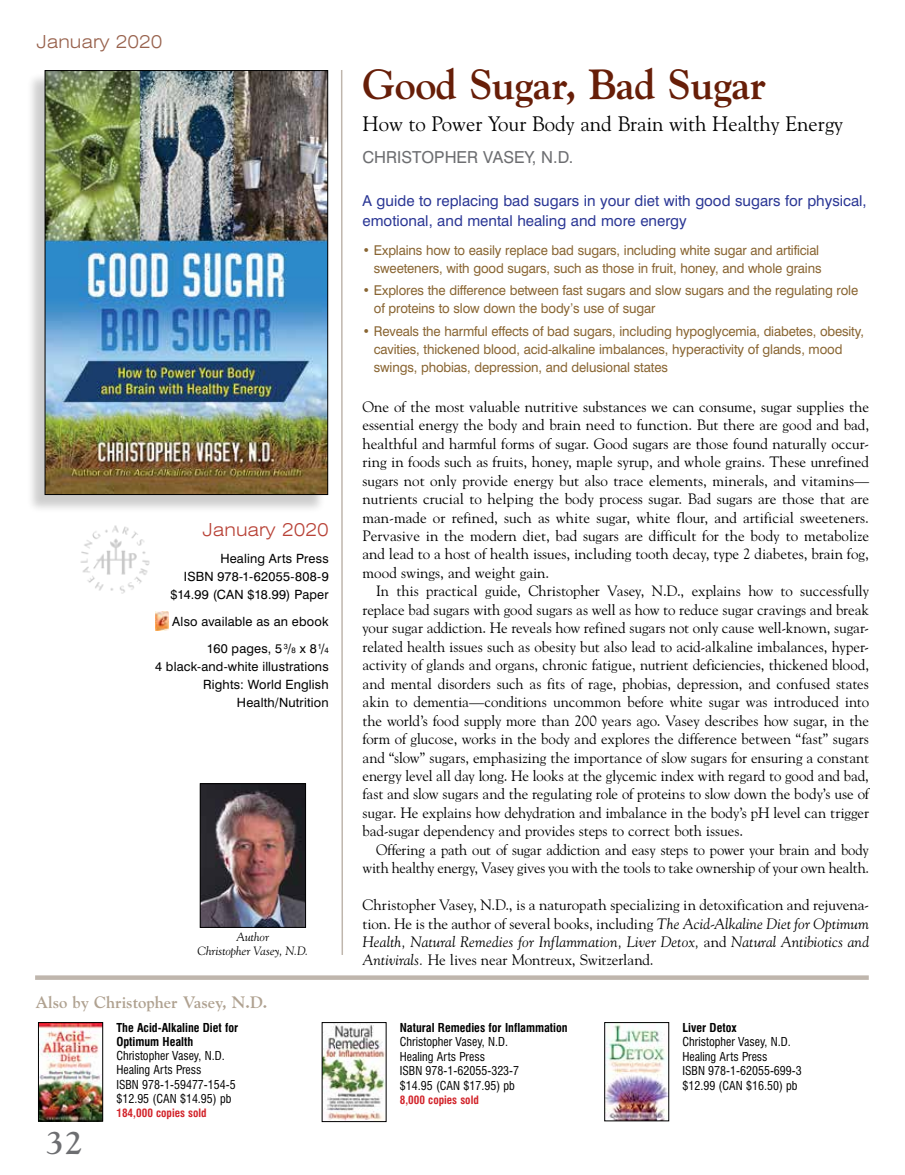
<style>
.page{position:relative;width:905px;height:1175px;background:#fff}
.page>*{position:absolute;margin:0;border:0;box-sizing:border-box;transform-origin:0 0}
.t1{font:700 42px "Goudy Std";letter-spacing:-.01em;color:#671e08}
.t2{font:700 33px "Goudy Std";color:#6d6e71}
.t3{font:21px "Goudy Old Style BT";color:#000}
.t4{font:300 expanded 18px "Swiss 721 BT";color:#b84237}
.t5{font:300 expanded 18px "Swiss 721 BT";color:#98624d}
.t6{font:700 16.5px "Goudy Std";color:#b0a291}
.t7{font:16.5px "Swiss 721 BT";color:#6d6e71}
.t8{font:15px/18.5px "Goudy Std";letter-spacing:-.005em;color:#000;text-align:justify}
.t9{font:15px/18.5px "Goudy Old Style BT";letter-spacing:-.01em;color:#000;text-align:justify}
.t10{font:15px/19.5px "Swiss 721 BT";color:#2b3795}
.t11{font:13.5px/18px "Swiss 721 BT";letter-spacing:-.01em;color:#896532}
.t12{font:12.75px/18px "Swiss 721 BT";letter-spacing:.015em;color:#000;text-align:right}
.t13{font:condensed 12px/14.4px "Swiss 721 BT";color:#000}
.t14{font:700 condensed 12px/13.5px "Swiss 721 BT";color:#000}
.t15{font:italic 12px/13.5px "Goudy Old Style BT";color:#000;text-align:center}
.t16{font:700 condensed 11.25px "Swiss 721 BT";color:#d2232a}
.s1{font-size:7.95px}
.s2{font-style:italic}
</style>
<div class="page">
<svg style="left:35px;top:975px;width:833px;height:4px;background:#c5bcb4"></svg>
<img style="left:40px;top:1024px;width:61px;height:95px">
<div style="left:38px;top:1022px;width:65px;height:99px;border:1px solid #000"></div>
<img style="left:606px;top:1024px;width:61px;height:95px">
<div style="left:604px;top:1022px;width:65px;height:99px;border:1px solid #000"></div>
<img style="left:324px;top:1024px;width:60px;height:95px">
<img style="left:80px;top:525px;width:70px;height:69px">
<img style="left:156px;top:611px;width:12px;height:19px">
<svg style="left:341px;top:70px;width:2px;height:885px;background:#cec7c1"></svg>
<div style="left:26px;top:73px;width:299px;height:440px;background:#000;opacity:.2"></div>
<img style="left:47px;top:72px;width:279px;height:421px">
<div style="left:45px;top:70px;width:283px;height:425px;border:1px solid #000"></div>
<img style="left:202px;top:785px;width:102px;height:140px">
<div style="left:200px;top:783px;width:106px;height:144px;border:1px solid #000"></div>
<p class="t5" style="left:36px;top:30px;width:128px">January 2020</p>
<p class="t4" style="left:202px;top:519px;width:128px">January 2020</p>
<p class="t12" style="left:170px;top:549px;width:160px">Healing Arts Press<br>ISBN 978-1-62055-808-9 $14.99 (CAN $18.99) Paper</p>
<p class="t12" style="left:172px;top:608px;width:158px;line-height:27px">Also available as an ebook<br>160 pages, 5 <sup>3</sup>/<span class="s1">8</span> x 8<sup>1</sup>/<span class="s1">4</span></p>
<p class="t12" style="left:155px;top:657px;width:175px">4 black-and-white illustrations<br>Rights: World English<br>Health/Nutrition</p>
<p class="t15" style="left:197px;top:930px;width:112px">Author<br>Christopher Vasey, N.D.</p>
<p class="t6" style="left:35px;top:992px;width:233px">Also by Christopher Vasey, N.D.</p>
<h2 class="t2" style="left:46px;top:1123px;width:38px">32</h2>
<p class="t14" style="left:116px;top:1020px;width:123px">The Acid-Alkaline Diet for<br>Optimum Health</p>
<p class="t13" style="left:116px;top:1048px;width:121px">Christopher Vasey, N.D.<br>Healing Arts Press<br>ISBN 978-1-59477-154-5 $12.95 (CAN $14.95) pb</p>
<p class="t16" style="left:116px;top:1106px;width:92px">184,000 copies sold</p>
<h1 class="t1" style="left:362px;top:59px;width:405px">Good Sugar, Bad Sugar</h1>
<h3 class="t3" style="left:362px;top:111px;width:482px">How to Power Your Body and Brain with Healthy Energy</h3>
<p class="t7" style="left:362px;top:147px;width:212px">CHRISTOPHER VASEY, N.D.</p>
<p class="t10" style="left:362px;top:191px;width:505px">A guide to replacing bad sugars in your diet with good sugars for physical, emotional, and mental healing and more energy</p>
<p class="t11" style="left:362px;top:241px;width:460px;text-align:right">• Explains how to easily replace bad sugars, including white sugar and artificial sweeteners, with good sugars, such as those in fruit, honey, and whole grains</p>
<p class="t11" style="left:374px;top:281px;width:486px;text-indent:-11px">• Explores the difference between fast sugars and slow sugars and the regulating role of proteins to slow down the body’s use of sugar</p>
<p class="t11" style="left:374px;top:322px;width:491px;text-indent:-11px">• Reveals the harmful effects of bad sugars, including hypoglycemia, diabetes, obesity, cavities, thickened blood, acid-alkaline imbalances, hyperactivity of glands, mood swings, phobias, depression, and delusional states</p>
<p class="t8" style="left:362px;top:397px;width:508px">One of the most valuable nutritive substances we can consume, sugar supplies the essential energy the body and brain need to function. But there are good and bad, healthful and harmful forms of sugar. Good sugars are those found naturally occur&shy;ring in foods such as fruits, honey, maple syrup, and whole grains. These unrefined sugars not only provide energy but also trace elements, minerals, and vitamins— nutrients crucial to helping the body process sugar. Bad sugars are those that are man-made or refined, such as white sugar, white flour, and artificial sweeteners.<br>Pervasive in the modern diet, bad sugars are difficult for the body to metabolize and lead to a host of health issues, including tooth decay, type 2 diabetes, brain fog, mood swings, and weight gain.</p>
<p class="t9" style="left:362px;top:581px;width:508px;text-indent:14px">In this practical guide, Christopher Vasey, N.D., explains how to successfully replace bad sugars with good sugars as well as how to reduce sugar cravings and break your sugar addiction. He reveals how refined sugars not only cause well-known, sugar&shy;related health issues such as obesity but also lead to acid-alkaline imbalances, hyper&shy;activity of glands and organs, chronic fatigue, nutrient deficiencies, thickened blood, and mental disorders such as fits of rage, phobias, depression, and confused states akin to dementia—conditions uncommon before white sugar was introduced into the world’s food supply more than 200 years ago. Vasey describes how sugar, in the form of glucose, works in the body and explores the difference between “fast” sugars and “slow” sugars, emphasizing the importance of slow sugars for ensuring a constant energy level all day long. He looks at the glycemic index with regard to good and bad, fast and slow sugars and the regulating role of proteins to slow down the body’s use of sugar. He explains how dehydration and imbalance in the body’s pH level can trigger bad-sugar dependency and provides steps to correct both issues.</p>
<p class="t8" style="left:362px;top:840px;width:508px;text-align:right">Offering a path out of sugar addiction and easy steps to power your brain and body with healthy energy, Vasey gives you with the tools to take ownership of your own health.</p>
<p class="t8" style="left:362px;top:895px;width:508px">Christopher Vasey, N.D., is a naturopath specializing in detoxification and rejuvena&shy;tion. He is the author of several books, including <span class="s2">The Acid-Alkaline Diet for Optimum Health, Natural Remedies for Inflammation, Liver Detox,</span> and <span class="s2">Natural Antibiotics and Antivirals.</span> He lives near Montreux, Switzerland.</p>
<p class="t14" style="left:400px;top:1020px;width:169px">Natural Remedies for Inflammation</p>
<p class="t13" style="left:400px;top:1034px;width:121px">Christopher Vasey, N.D.<br>Healing Arts Press<br>ISBN 978-1-62055-323-7 $14.95 (CAN $17.95) pb</p>
<p class="t16" style="left:400px;top:1093px;width:80px">8,000 copies sold</p>
<p class="t14" style="left:682px;top:1020px;width:56px">Liver Detox</p>
<p class="t13" style="left:682px;top:1034px;width:121px">Christopher Vasey, N.D.<br>Healing Arts Press<br>ISBN 978-1-62055-699-3 $12.99 (CAN $16.50) pb</p>
</div>
